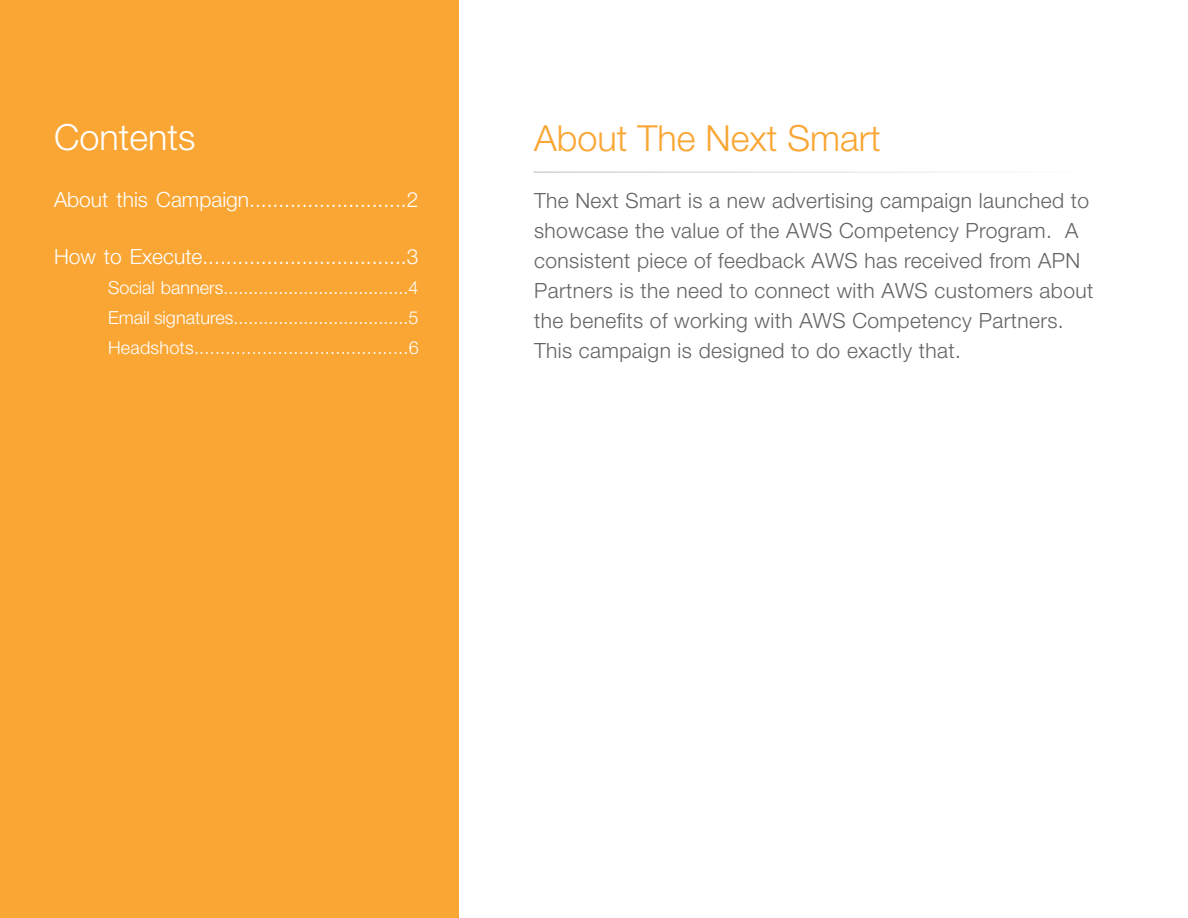
<style>
.page{position:relative;width:1188px;height:918px;background:#fff}
.page>*{position:absolute;margin:0;border:0;box-sizing:border-box;transform-origin:0 0}
.t1{font:300 36px "Helvetica Neue LT Std";color:#faa634}
.t2{font:300 36px "Helvetica Neue LT Std";color:#fff}
.Body_Copy{font:300 21px/30px "Helvetica Neue LT Std";letter-spacing:.02em;color:#636466}
.t3{font:300 21px "Helvetica Neue LT Std";color:#fff}
.t4{font:300 18px "Helvetica Neue LT Std";color:#fff}
</style>
<div class="page">
<div style="left:1px;top:1px;width:458px;height:917px;background:#faa634"></div>
<hr style="left:534px;top:171px;width:559px;height:2px;background:#d1d2d4">
<p class="t2" style="left:54px;top:115px;width:143px">Contents</p>
<p class="t3" style="left:54px;top:187px;width:366px">About this Campaign...........................2</p>
<p class="t3" style="left:54px;top:244px;width:366px">How to Execute...................................3</p>
<p class="t4" style="left:108px;top:277px;width:312px">Social banners.....................................4</p>
<p class="t4" style="left:108px;top:307px;width:312px">Email signatures...................................5</p>
<p class="t4" style="left:108px;top:337px;width:312px">Headshots.........................................6</p>
<p class="t1" style="left:534px;top:116px;width:348px">About The Next Smart</p>
<p class="Body_Copy" style="left:534px;top:185px;width:561px">The Next Smart is a new advertising campaign launched to showcase the value of the AWS Competency Program. A consistent piece of feedback AWS has received from APN Partners is the need to connect with AWS customers about the benefits of working with AWS Competency Partners.<br>This campaign is designed to do exactly that.</p>
</div>
